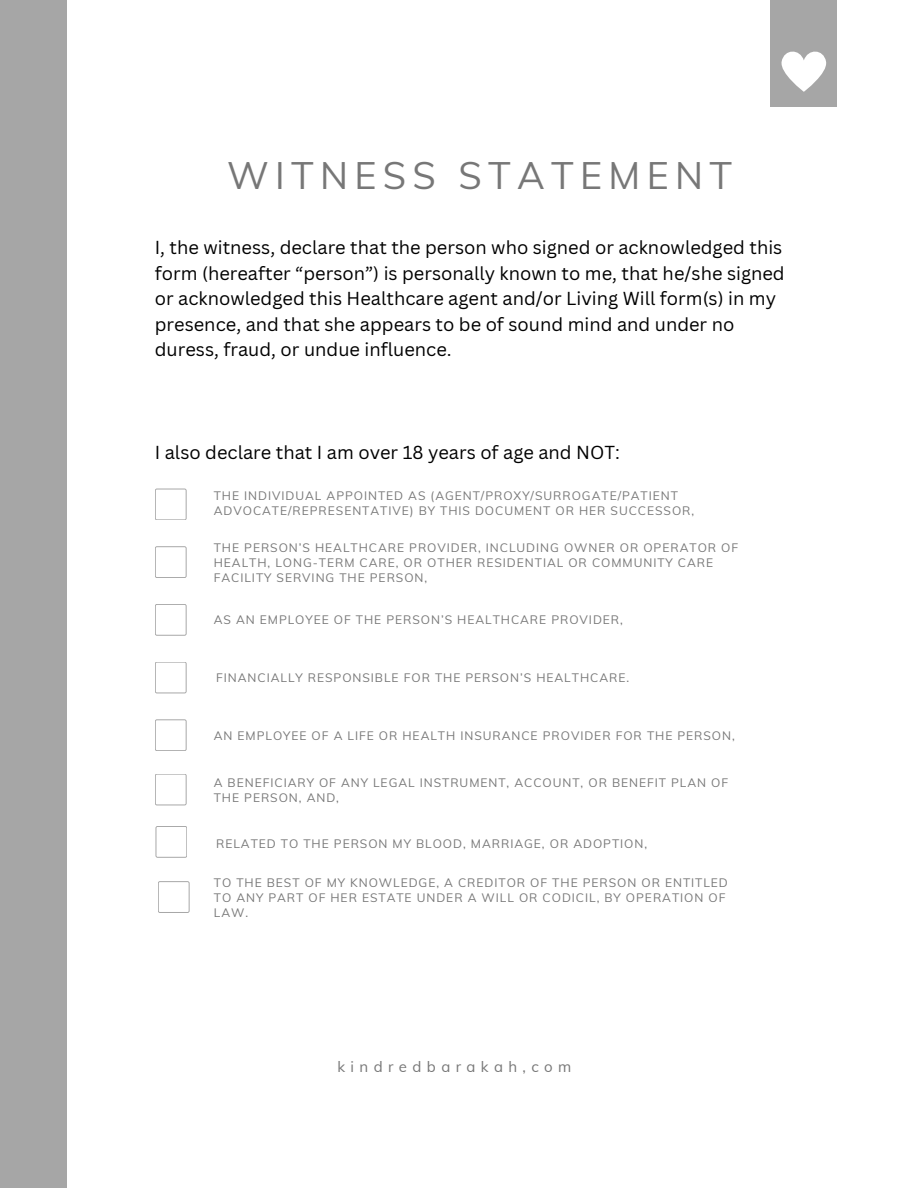
<style>
.page{position:relative;width:918px;height:1188px;background:#fff}
.page>*{position:absolute;margin:0;border:0;box-sizing:border-box;transform-origin:0 0}
.t1{font:37.5px "Muli";letter-spacing:.17em;color:#777}
.t2{font:18.3px/25.5px "Canva Sans";color:#000}
.t3{font:15px "Muli";letter-spacing:.36em;color:#777}
.t4{font:12px/15px "Muli";letter-spacing:.08em;color:#777}
</style>
<div class="page">
<div style="left:0;top:0;width:67px;height:1188px;background:#a6a6a6"></div>
<div style="left:770px;top:0;width:66px;height:107px;background:#a6a6a6"></div>
<svg style="left:782px;top:52px;width:45px;height:40px"></svg>
<svg style="left:155px;top:489px;width:32px;height:31px"></svg>
<svg style="left:155px;top:546px;width:32px;height:32px"></svg>
<svg style="left:155px;top:604px;width:32px;height:32px"></svg>
<svg style="left:155px;top:662px;width:32px;height:31px"></svg>
<svg style="left:155px;top:719px;width:32px;height:32px"></svg>
<svg style="left:155px;top:774px;width:32px;height:31px"></svg>
<svg style="left:155px;top:826px;width:32px;height:32px"></svg>
<svg style="left:158px;top:881px;width:32px;height:32px"></svg>
<h1 class="t1" style="left:227px;top:151px;width:507px">WITNESS STATEMENT</h1>
<h2 class="t2" style="left:155px;top:234px;width:631px">I, the witness, declare that the person who signed or acknowledged this form (hereafter “person”) is personally known to me, that he/she signed or acknowledged this Healthcare agent and/or Living Will form(s) in my presence, and that she appears to be of sound mind and under no duress, fraud, or undue influence.</h2>
<h2 class="t2" style="left:155px;top:439px;width:467px">I also declare that I am over 18 years of age and NOT:</h2>
<p class="t4" style="left:214px;top:488px;width:482px">THE INDIVIDUAL APPOINTED AS (AGENT/PROXY/SURROGATE/PATIENT<br>ADVOCATE/REPRESENTATIVE) BY THIS DOCUMENT OR HER SUCCESSOR,</p>
<p class="t4" style="left:214px;top:540px;width:526px">THE PERSON’S HEALTHCARE PROVIDER, INCLUDING OWNER OR OPERATOR OF<br>HEALTH, LONG-TERM CARE, OR OTHER RESIDENTIAL OR COMMUNITY CARE<br>FACILITY SERVING THE PERSON,</p>
<p class="t4" style="left:214px;top:612px;width:411px">AS AN EMPLOYEE OF THE PERSON’S HEALTHCARE PROVIDER,</p>
<p class="t4" style="left:216px;top:670px;width:415px">FINANCIALLY RESPONSIBLE FOR THE PERSON’S HEALTHCARE.</p>
<p class="t4" style="left:214px;top:728px;width:523px">AN EMPLOYEE OF A LIFE OR HEALTH INSURANCE PROVIDER FOR THE PERSON,</p>
<p class="t4" style="left:214px;top:775px;width:516px">A BENEFICIARY OF ANY LEGAL INSTRUMENT, ACCOUNT, OR BENEFIT PLAN OF<br>THE PERSON, AND,</p>
<p class="t4" style="left:216px;top:836px;width:433px">RELATED TO THE PERSON MY BLOOD, MARRIAGE, OR ADOPTION,</p>
<p class="t4" style="left:214px;top:875px;width:516px">TO THE BEST OF MY KNOWLEDGE, A CREDITOR OF THE PERSON OR ENTITLED<br>TO ANY PART OF HER ESTATE UNDER A WILL OR CODICIL, BY OPERATION OF<br>LAW.</p>
<p class="t3" style="left:338px;top:1057px;width:235px">kindredbarakah,com</p>
</div>
